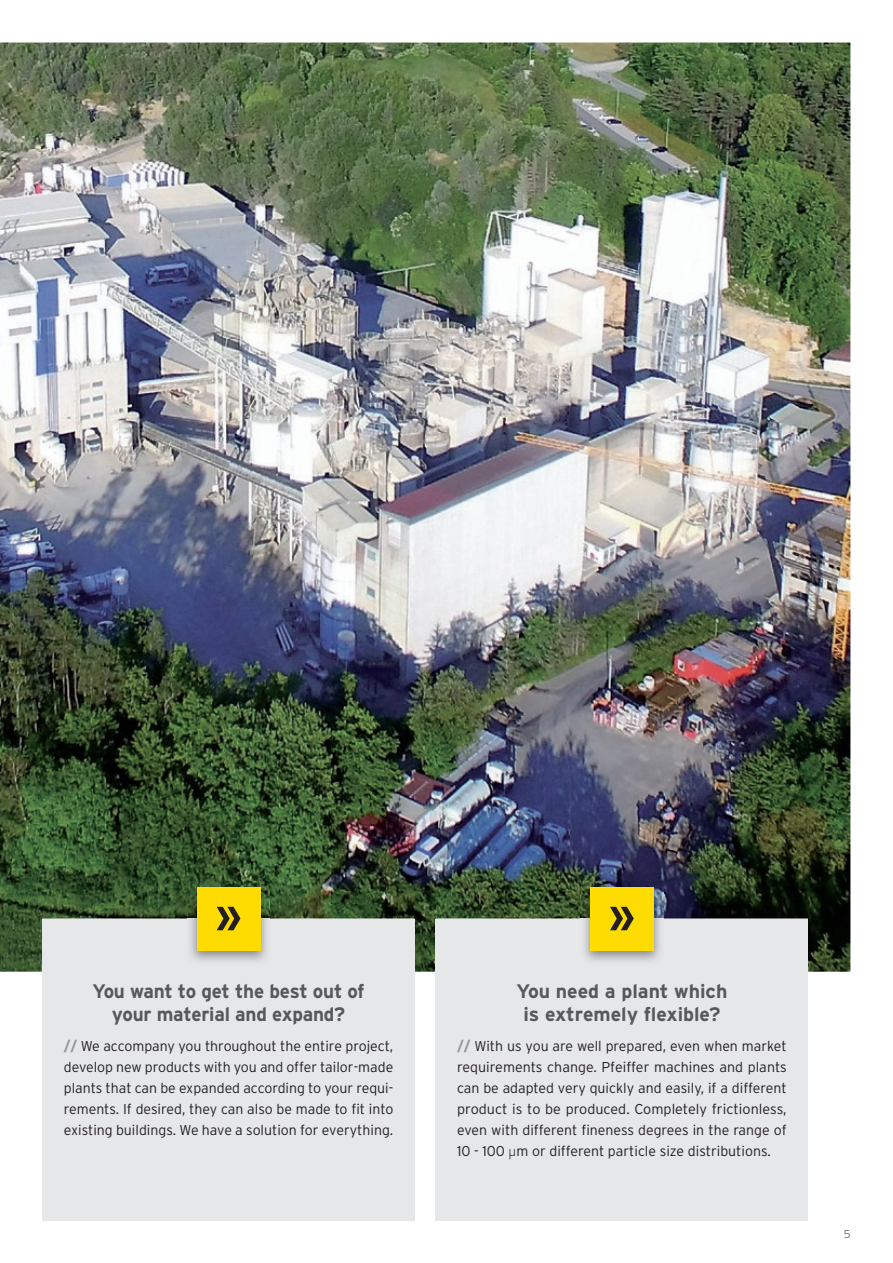
<style>
.page{position:relative;width:893px;height:1263px;background:#fff}
.page>*{position:absolute;margin:0;border:0;box-sizing:border-box;transform-origin:0 0}
.t1{font:700 19.5px/23.4px "Interstate";letter-spacing:-.01em;color:#57585a;text-align:center}
.t2{font:300 14.25px/21px "Interstate";color:#231f20;text-align:justify}
.t3{font:300 11.25px "Interstate";color:#6c6d70}
.s1{font-weight:700;color:#939598}
.s2{font-family:"DIN Pro"}
</style>
<div class="page">
<img style="left:0;top:43px;width:850px;height:929px">
<div style="left:43px;top:918px;width:372px;height:302px;background:#e6e7e9"></div>
<img style="left:187px;top:881px;width:83px;height:80px">
<div style="left:197px;top:887px;width:63px;height:63px;background:#ffdc01"></div>
<svg style="left:217px;top:907px;width:23px;height:23px"></svg>
<div style="left:436px;top:918px;width:372px;height:302px;background:#e6e7e9"></div>
<img style="left:581px;top:881px;width:82px;height:80px">
<div style="left:590px;top:887px;width:64px;height:63px;background:#ffdc01"></div>
<svg style="left:610px;top:907px;width:24px;height:23px"></svg>
<h1 class="t1" style="left:93px;top:979px;width:274px">You want to get the best out of your material and expand?</h1>
<p class="t2" style="left:64px;top:1035px;width:331px"><span class="s1">//</span> We accompany you throughout the entire project, develop new products with you and offer tailor-made plants that can be expanded according to your requi&shy;rements. If desired, they can also be made to fit into existing buildings. We have a solution for everything.</p>
<h1 class="t1" style="left:516px;top:979px;width:213px">You need a plant which is extremely flexible?</h1>
<p class="t2" style="left:457px;top:1035px;width:331px"><span class="s1">//</span> With us you are well prepared, even when market requirements change. Pfeiffer machines and plants can be adapted very quickly and easily, if a different product is to be produced. Completely frictionless, even with different fineness degrees in the range of 10 - 100 <span class="s2">µ</span>m or different particle size distributions.</p>
<p class="t3" style="left:844px;top:1228px;width:8px">5</p>
</div>
